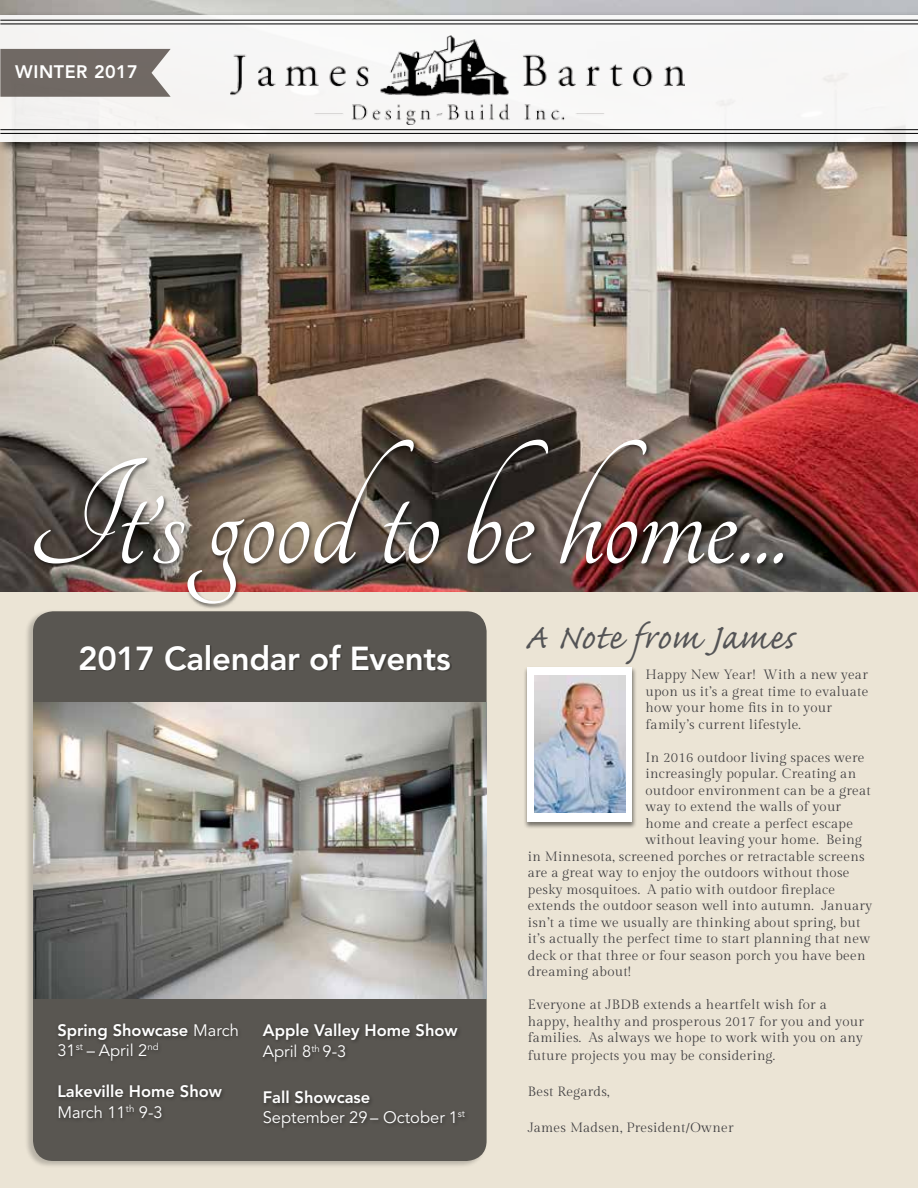
<style>
.page{position:relative;width:918px;height:1188px;background:#ebe4d5}
.page>*{position:absolute;margin:0;border:0;box-sizing:border-box;transform-origin:0 0}
.t1{font:163.8px "Tangerine";letter-spacing:-.01em;color:#fff}
.t2{font:45px "Caflisch Script";letter-spacing:.02em;color:#545456}
.t3{font:800 33px "Avenir";letter-spacing:-.01em;color:#fff}
.t4{font:800 18px "Avenir";letter-spacing:.03em;color:#fff}
.t5{font:800 16.5px/21px "Avenir";color:#fff}
.t6{font:16.5px/19.5px "Avenir";color:#fff}
.t7{font:13.5px/16.5px "Gilda Display";letter-spacing:.02em;color:#414042}
.s1{font-weight:400}
.s2{font-weight:800}
</style>
<div class="page">
<img style="left:0;top:0;width:918px;height:592px">
<div style="left:0;top:11px;width:918px;height:143px;background:#000;opacity:.75"></div>
<div style="left:0;top:15px;width:918px;height:127px;background:#f7f6f6"></div>
<hr style="left:0;top:129px;width:918px;height:1px;background:#000">
<hr style="left:0;top:133px;width:918px;height:1px;background:#000">
<svg style="left:0;top:49px;width:171px;height:48px;background:#79716d"></svg>
<hr style="left:0;top:20px;width:918px;height:1px;background:#000">
<hr style="left:0;top:24px;width:918px;height:1px;background:#000">
<img style="left:231px;top:35px;width:454px;height:89px">
<div style="left:523px;top:666px;width:114px;height:163px;background:#000;opacity:.49"></div>
<div style="left:528px;top:667px;width:104px;height:155px;background:#fff"></div>
<img style="left:534px;top:675px;width:91px;height:138px">
<div style="left:33px;top:439px;width:756px;height:170px;background:#000;opacity:.55"></div>
<div style="left:24px;top:609px;width:463px;height:559px;background:#000;opacity:.35"></div>
<div style="left:33px;top:611px;width:454px;height:550px;background:#595651;border-radius:20px"></div>
<img style="left:33px;top:703px;width:454px;height:296px">
<div style="left:55px;top:1022px;width:415px;height:111px;background:#000;opacity:.42"></div>
<div style="left:81px;top:645px;width:370px;height:27px;background:#000;opacity:.27"></div>
<h3 class="t4" style="left:15px;top:61px;width:124px">WINTER 2017</h3>
<h1 class="t1" style="left:26px;top:438px;width:763px">It’s good to be home...</h1>
<h3 class="t3" style="left:78px;top:639px;width:374px">2017 Calendar of Events</h3>
<p class="t5" style="left:57px;top:1021px;width:183px;line-height:19.5px">Spring Showcase <span class="s1">March<br>31</span><sup>st</sup> <span class="s1">– April 2</span><sup>nd</sup></p>
<p class="t5" style="left:57px;top:1081px;width:166px">Lakeville Home Show<br><span class="s1">March 11</span><sup>th</sup> <span class="s1">9-3</span></p>
<p class="t5" style="left:263px;top:1020px;width:196px">Apple Valley Home Show<br><span class="s1">April 8</span><sup>th</sup> <span class="s1">9-3</span></p>
<p class="t6" style="left:263px;top:1088px;width:204px"><span class="s2">Fall Showcase<br></span>September 29 – October 1<sup>st</sup></p>
<h2 class="t2" style="left:525px;top:614px;width:270px">A Note from James</h2>
<p class="t7" style="left:646px;top:667px;width:224px">Happy New Year! With a new year upon us it’s a great time to evaluate how your home fits in to your family’s current lifestyle.</p>
<p class="t7" style="left:646px;top:750px;width:220px">In 2016 outdoor living spaces were</p>
<p class="t7" style="left:646px;top:766px;width:212px">increasingly popular. Creating an</p>
<p class="t7" style="left:646px;top:783px;width:227px">outdoor environment can be a great</p>
<p class="t7" style="left:646px;top:799px;width:197px">way to extend the walls of your</p>
<p class="t7" style="left:646px;top:816px;width:209px">home and create a perfect escape</p>
<p class="t7" style="left:646px;top:832px;width:218px">without leaving your home. Being</p>
<p class="t7" style="left:528px;top:849px;width:338px">in Minnesota, screened porches or retractable screens</p>
<p class="t7" style="left:528px;top:865px;width:323px">are a great way to enjoy the outdoors without those</p>
<p class="t7" style="left:528px;top:882px;width:309px">pesky mosquitoes. A patio with outdoor fireplace</p>
<p class="t7" style="left:528px;top:898px;width:346px">extends the outdoor season well into autumn. January</p>
<p class="t7" style="left:528px;top:915px;width:334px">isn’t a time we usually are thinking about spring, but</p>
<p class="t7" style="left:528px;top:931px;width:344px">it’s actually the perfect time to start planning that new</p>
<p class="t7" style="left:528px;top:948px;width:339px">deck or that three or four season porch you have been</p>
<p class="t7" style="left:528px;top:964px;width:105px">dreaming about!</p>
<p class="t7" style="left:528px;top:997px;width:338px">Everyone at JBDB extends a heartfelt wish for a happy, healthy and prosperous 2017 for you and your families. As always we hope to work with you on any</p>
<p class="t7" style="left:528px;top:1048px;width:249px">future projects you may be considering.</p>
<p class="t7" style="left:528px;top:1084px;width:83px">Best Regards,</p>
<p class="t7" style="left:528px;top:1120px;width:207px">James Madsen, President/Owner</p>
</div>
